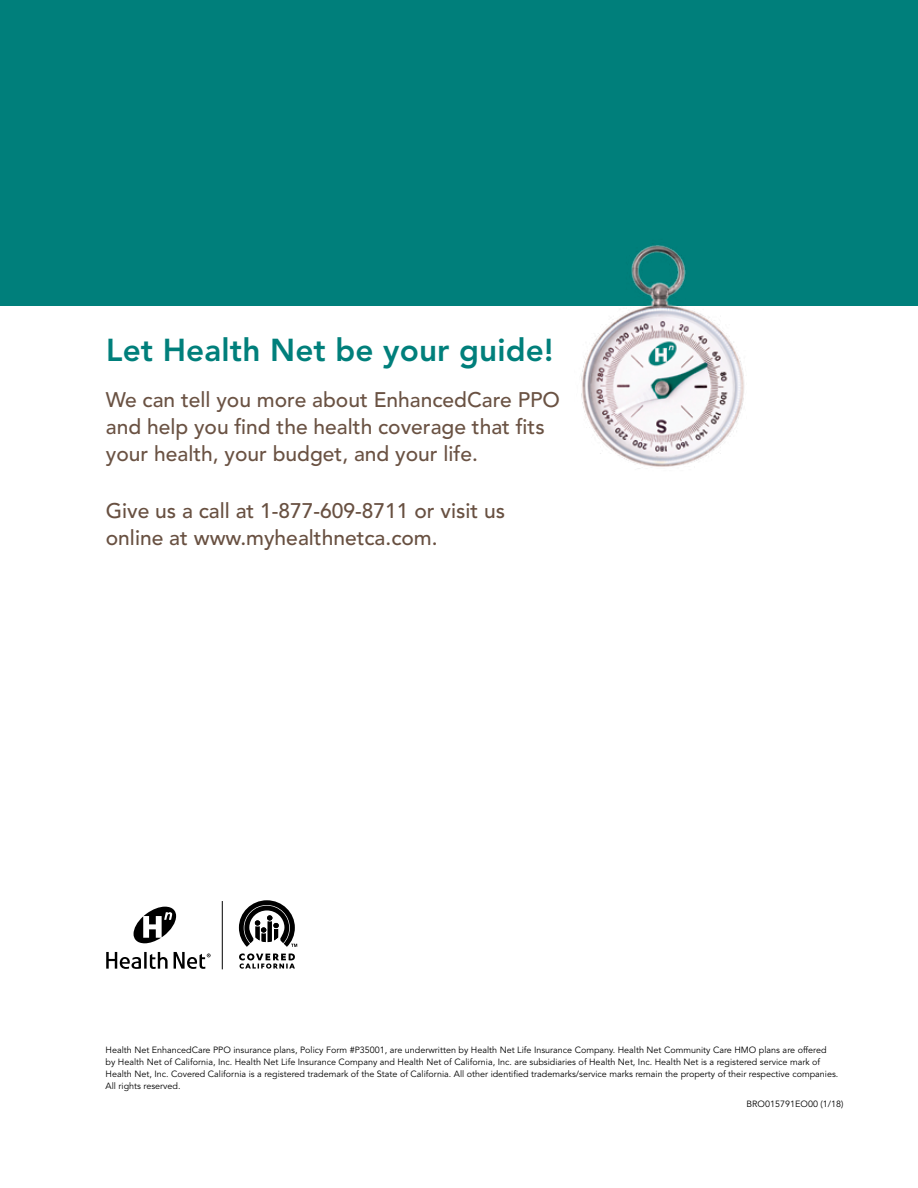
<style>
.page{position:relative;width:918px;height:1188px;background:#fff}
.page>*{position:absolute;margin:0;border:0;box-sizing:border-box;transform-origin:0 0}
.t1{font:800 31.5px "Avenir LT Std";letter-spacing:.005em;color:#007f7b}
.t2{font:500 21px/27px "Avenir LT Std";color:#6a5243}
.t3{font:500 21px/27px "Avenir LT Std";color:#685041}
.t4{font:9px/12px "Avenir LT Std";color:#000}
</style>
<div class="page">
<div style="left:0;top:0;width:918px;height:305px;background:#007f7b"></div>
<svg style="left:106px;top:952px;width:62px;height:17px"></svg>
<svg style="left:174px;top:952px;width:37px;height:17px"></svg>
<svg style="left:134px;top:907px;width:42px;height:36px"></svg>
<svg style="left:239px;top:953px;width:56px;height:16px"></svg>
<svg style="left:239px;top:900px;width:58px;height:47px"></svg>
<hr style="left:222px;top:901px;width:1px;height:68px;background:#000">
<img style="left:471px;top:245px;width:382px;height:224px">
<h1 class="t1" style="left:106px;top:331px;width:449px">Let Health Net be your guide!</h1>
<h2 class="t2" style="left:106px;top:387px;width:456px">We can tell you more about EnhancedCare PPO and help you find the health coverage that fits your health, your budget, and your life.</h2>
<h2 class="t3" style="left:106px;top:498px;width:401px">Give us a call at 1-877-609-8711 or visit us online at www.myhealthnetca.com.</h2>
<p class="t4" style="left:106px;top:1044px;width:734px">Health Net EnhancedCare PPO insurance plans, Policy Form #P35001, are underwritten by Health Net Life Insurance Company. Health Net Community Care HMO plans are offered by Health Net of California, Inc. Health Net Life Insurance Company and Health Net of California, Inc. are subsidiaries of Health Net, Inc. Health Net is a registered service mark of Health Net, Inc. Covered California is a registered trademark of the State of California. All other identified trademarks/service marks remain the property of their respective companies.<br>All rights reserved.</p>
<p class="t4" style="left:747px;top:1098px;width:98px">BRO015791EO00 (1/18)</p>
</div>
